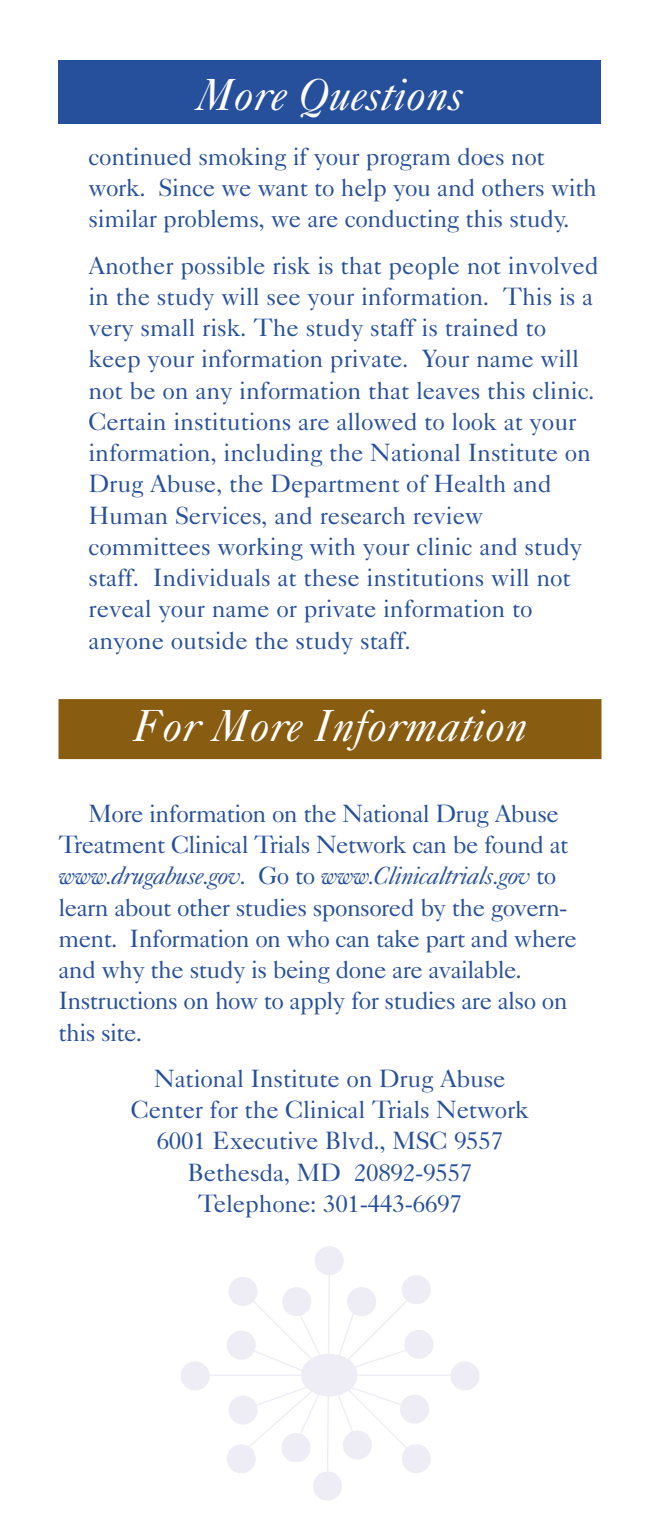
<style>
.page{position:relative;width:660px;height:1530px;background:#fff}
.page>*{position:absolute;margin:0;border:0;box-sizing:border-box;transform-origin:0 0}
.t1{font:italic 45px "Caslon Five Forty";color:#fff}
.t2{font:25px/31.2px "Caslon Five Forty";letter-spacing:-.005em;color:#27509c}
.t3{font:25px/31.2px "Caslon Five Forty";letter-spacing:-.025em;color:#27509c}
.s1{font-style:italic}
</style>
<div class="page">
<svg style="left:210px;top:1273px;width:240px;height:210px"></svg>
<div style="left:228px;top:1277px;width:30px;height:29px;background:#eeecf4;border-radius:50%"></div>
<div style="left:282px;top:1287px;width:29px;height:29px;background:#eeecf4;border-radius:50%"></div>
<div style="left:315px;top:1246px;width:29px;height:29px;background:#eeecf4;border-radius:50%"></div>
<div style="left:347px;top:1287px;width:29px;height:29px;background:#eeecf4;border-radius:50%"></div>
<div style="left:402px;top:1275px;width:29px;height:29px;background:#eeecf4;border-radius:50%"></div>
<div style="left:404px;top:1330px;width:29px;height:29px;background:#eeecf4;border-radius:50%"></div>
<div style="left:450px;top:1361px;width:29px;height:29px;background:#eeecf4;border-radius:50%"></div>
<div style="left:400px;top:1395px;width:29px;height:29px;background:#eeecf4;border-radius:50%"></div>
<div style="left:402px;top:1444px;width:29px;height:29px;background:#eeecf4;border-radius:50%"></div>
<div style="left:343px;top:1431px;width:29px;height:29px;background:#eeecf4;border-radius:50%"></div>
<div style="left:313px;top:1472px;width:29px;height:29px;background:#eeecf4;border-radius:50%"></div>
<div style="left:281px;top:1433px;width:29px;height:29px;background:#eeecf4;border-radius:50%"></div>
<div style="left:227px;top:1444px;width:29px;height:29px;background:#eeecf4;border-radius:50%"></div>
<div style="left:228px;top:1396px;width:30px;height:29px;background:#eeecf4;border-radius:50%"></div>
<div style="left:181px;top:1361px;width:29px;height:29px;background:#eeecf4;border-radius:50%"></div>
<div style="left:227px;top:1331px;width:29px;height:29px;background:#eeecf4;border-radius:50%"></div>
<div style="left:301px;top:1354px;width:56px;height:42px;background:#eeecf4;border-radius:50%"></div>
<div style="left:58px;top:60px;width:543px;height:64px;background:#27509c"></div>
<div style="left:58px;top:699px;width:544px;height:60px;background:#885d11"></div>
<h1 class="t1" style="left:196px;top:79px;width:269px">More Questions</h1>
<p class="t2" style="left:89px;top:143px;width:510px">continued smoking if your program does not work. Since we want to help you and others with similar problems, we are conducting this study.</p>
<p class="t2" style="left:89px;top:252px;width:512px">Another possible risk is that people not involved in the study will see your information. This is a very small risk. The study staff is trained to keep your information private. Your name will not be on any information that leaves this clinic.<br>Certain institutions are allowed to look at your information, including the National Institute on Drug Abuse, the Department of Health and Human Services, and research review committees working with your clinic and study staff. Individuals at these institutions will not reveal your name or private information to anyone outside the study staff.</p>
<h1 class="t1" style="left:132px;top:709px;width:397px">For More Information</h1>
<p class="t3" style="left:58px;top:800px;width:520px;text-indent:30px">More information on the National Drug Abuse Treatment Clinical Trials Network can be found at <span class="s1">www.drugabuse.gov</span>. Go to <span class="s1">www.Clinicaltrials.gov</span> to learn about other studies sponsored by the govern&shy;ment. Information on who can take part and where and why the study is being done are available.<br>Instructions on how to apply for studies are also on this site.</p>
<p class="t2" style="left:131px;top:1065px;width:400px;text-align:center">National Institute on Drug Abuse<br>Center for the Clinical Trials Network<br>6001 Executive Blvd., MSC 9557<br>Bethesda, MD 20892-9557<br>Telephone: 301-443-6697</p>
</div>
